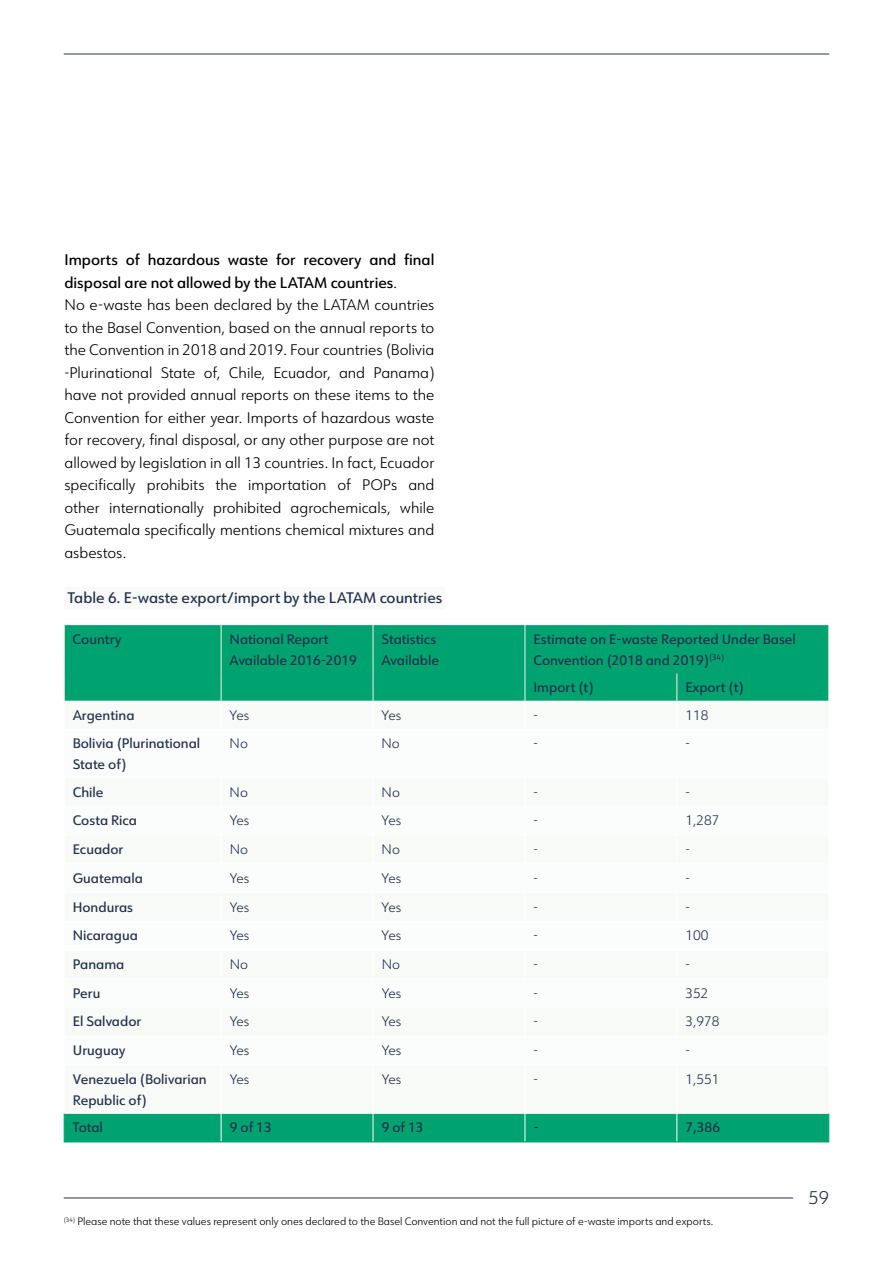
<style>
.page{position:relative;width:893px;height:1263px;background:#fff}
.page>*{position:absolute;margin:0;border:0;box-sizing:border-box;transform-origin:0 0}
.t1{font:300 18px "URW Form";color:#26324c}
.t2{font:300 15px/22.5px "URW Form";color:#000}
.t3{font:500 15px "URW Form";color:#26324c}
.t4{font:500 13.5px/21px "URW Form";color:#26324c}
.t5{font:300 13.5px "URW Form";letter-spacing:-.005em;color:#26324c}
.t6{font:300 10.5px "URW Form";color:#000}
.s1{font-weight:500}
</style>
<div class="page">
<hr style="left:64px;top:1198px;width:729px;height:1px;background:#26324c">
<hr style="left:64px;top:54px;width:765px;height:1px;background:#26324c">
<div style="left:64px;top:587px;width:381px;height:22px;background:#f8faf9"></div>
<div style="left:65px;top:625px;width:763px;height:76px;background:#00a370"></div>
<svg style="left:64px;top:673px;width:1px;height:28px"></svg>
<div style="left:64px;top:1113px;width:765px;height:29px;background:#00a370"></div>
<hr style="left:677px;top:1141px;width:152px;height:1px;background:#00a370">
<hr style="left:221px;top:625px;width:1px;height:48px;background:#f0f5f0">
<svg style="left:221px;top:673px;width:1px;height:28px"></svg>
<hr style="left:373px;top:625px;width:1px;height:48px;background:#f0f5f0">
<svg style="left:373px;top:673px;width:1px;height:28px"></svg>
<hr style="left:525px;top:625px;width:1px;height:48px;background:#f0f5f0">
<hr style="left:828px;top:625px;width:1px;height:48px;background:#f0f5f0">
<svg style="left:525px;top:673px;width:1px;height:28px"></svg>
<svg style="left:676px;top:673px;width:1px;height:28px"></svg>
<svg style="left:828px;top:673px;width:1px;height:28px"></svg>
<p class="t2" style="left:64px;top:248px;width:371px"><span class="s1">Imports of hazardous waste for recovery and final disposal are not allowed by the LATAM countries</span>.<br>No e-waste has been declared by the LATAM countries to the Basel Convention, based on the annual reports to the Convention in 2018 and 2019. Four countries (Bolivia -Plurinational State of, Chile, Ecuador, and Panama) have not provided annual reports on these items to the Convention for either year. Imports of hazardous waste for recovery, final disposal, or any other purpose are not allowed by legislation in all 13 countries. In fact, Ecuador specifically prohibits the importation of POPs and other internationally prohibited agrochemicals, while Guatemala specifically mentions chemical mixtures and asbestos.</p>
<p class="t3" style="left:68px;top:587px;width:376px">Table 6. E-waste export/import by the LATAM countries</p>
<p class="t4" style="left:73px;top:628px;width:50px">Country</p>
<p class="t4" style="left:230px;top:628px;width:129px">National Report<br>Available 2016-2019</p>
<p class="t4" style="left:382px;top:628px;width:59px">Statistics<br>Available</p>
<p class="t4" style="left:533px;top:628px;width:264px">Estimate on E-waste Reported Under Basel<br>Convention (2018 and 2019)<sup>(34)</sup></p>
<p class="t4" style="left:533px;top:676px;width:62px">Import (t)</p>
<p class="t4" style="left:685px;top:676px;width:60px">Export (t)</p>
<p class="t4" style="left:73px;top:704px;width:63px">Argentina</p>
<p class="t5" style="left:230px;top:706px;width:21px">Yes</p>
<p class="t5" style="left:382px;top:706px;width:21px">Yes</p>
<p class="t5" style="left:533px;top:706px;width:6px">-</p>
<p class="t5" style="left:685px;top:706px;width:25px">118</p>
<p class="t4" style="left:73px;top:732px;width:129px">Bolivia (Plurinational<br>State of)</p>
<p class="t5" style="left:230px;top:734px;width:20px">No</p>
<p class="t5" style="left:382px;top:734px;width:20px">No</p>
<p class="t5" style="left:533px;top:734px;width:6px">-</p>
<p class="t5" style="left:685px;top:734px;width:6px">-</p>
<p class="t4" style="left:73px;top:781px;width:32px">Chile</p>
<p class="t5" style="left:230px;top:783px;width:20px">No</p>
<p class="t5" style="left:382px;top:783px;width:20px">No</p>
<p class="t5" style="left:533px;top:783px;width:6px">-</p>
<p class="t5" style="left:685px;top:783px;width:6px">-</p>
<p class="t4" style="left:73px;top:810px;width:66px">Costa Rica</p>
<p class="t5" style="left:230px;top:812px;width:21px">Yes</p>
<p class="t5" style="left:382px;top:812px;width:21px">Yes</p>
<p class="t5" style="left:533px;top:812px;width:6px">-</p>
<p class="t5" style="left:685px;top:812px;width:36px">1,287</p>
<p class="t4" style="left:73px;top:838px;width:52px">Ecuador</p>
<p class="t5" style="left:230px;top:840px;width:20px">No</p>
<p class="t5" style="left:382px;top:840px;width:20px">No</p>
<p class="t5" style="left:534px;top:840px;width:6px">-</p>
<p class="t5" style="left:685px;top:840px;width:6px">-</p>
<p class="t4" style="left:73px;top:867px;width:72px">Guatemala</p>
<p class="t5" style="left:230px;top:869px;width:21px">Yes</p>
<p class="t5" style="left:382px;top:869px;width:21px">Yes</p>
<p class="t5" style="left:534px;top:869px;width:6px">-</p>
<p class="t5" style="left:685px;top:869px;width:6px">-</p>
<p class="t4" style="left:73px;top:896px;width:62px">Honduras</p>
<p class="t5" style="left:230px;top:898px;width:21px">Yes</p>
<p class="t5" style="left:382px;top:898px;width:21px">Yes</p>
<p class="t5" style="left:534px;top:898px;width:6px">-</p>
<p class="t5" style="left:685px;top:898px;width:6px">-</p>
<p class="t4" style="left:73px;top:924px;width:67px">Nicaragua</p>
<p class="t5" style="left:230px;top:926px;width:21px">Yes</p>
<p class="t5" style="left:382px;top:926px;width:21px">Yes</p>
<p class="t5" style="left:534px;top:926px;width:6px">-</p>
<p class="t5" style="left:685px;top:926px;width:25px">100</p>
<p class="t4" style="left:73px;top:953px;width:53px">Panama</p>
<p class="t5" style="left:230px;top:955px;width:20px">No</p>
<p class="t5" style="left:382px;top:955px;width:20px">No</p>
<p class="t5" style="left:534px;top:955px;width:6px">-</p>
<p class="t5" style="left:685px;top:955px;width:6px">-</p>
<p class="t4" style="left:73px;top:982px;width:29px">Peru</p>
<p class="t5" style="left:230px;top:984px;width:21px">Yes</p>
<p class="t5" style="left:382px;top:984px;width:21px">Yes</p>
<p class="t5" style="left:534px;top:984px;width:6px">-</p>
<p class="t5" style="left:685px;top:984px;width:25px">352</p>
<p class="t4" style="left:73px;top:1010px;width:70px">El Salvador</p>
<p class="t5" style="left:230px;top:1012px;width:21px">Yes</p>
<p class="t5" style="left:382px;top:1012px;width:21px">Yes</p>
<p class="t5" style="left:534px;top:1012px;width:6px">-</p>
<p class="t5" style="left:685px;top:1012px;width:36px">3,978</p>
<p class="t4" style="left:73px;top:1039px;width:54px">Uruguay</p>
<p class="t5" style="left:230px;top:1041px;width:21px">Yes</p>
<p class="t5" style="left:382px;top:1041px;width:21px">Yes</p>
<p class="t5" style="left:534px;top:1041px;width:6px">-</p>
<p class="t5" style="left:686px;top:1041px;width:6px">-</p>
<p class="t4" style="left:73px;top:1068px;width:135px">Venezuela (Bolivarian<br>Republic of)</p>
<p class="t5" style="left:230px;top:1070px;width:21px">Yes</p>
<p class="t5" style="left:382px;top:1070px;width:21px">Yes</p>
<p class="t5" style="left:534px;top:1070px;width:6px">-</p>
<p class="t5" style="left:686px;top:1070px;width:36px">1,551</p>
<p class="t4" style="left:73px;top:1116px;width:32px">Total</p>
<p class="t4" style="left:230px;top:1116px;width:43px">9 of 13</p>
<p class="t4" style="left:382px;top:1116px;width:43px">9 of 13</p>
<p class="t4" style="left:534px;top:1116px;width:6px">-</p>
<p class="t4" style="left:686px;top:1116px;width:36px">7,386</p>
<p class="t6" style="left:64px;top:1214px;width:651px"><sup>(34)</sup> Please note that these values represent only ones declared to the Basel Convention and not the full picture of e-waste imports and exports.</p>
<p class="t1" style="left:809px;top:1186px;width:22px">59</p>
</div>
